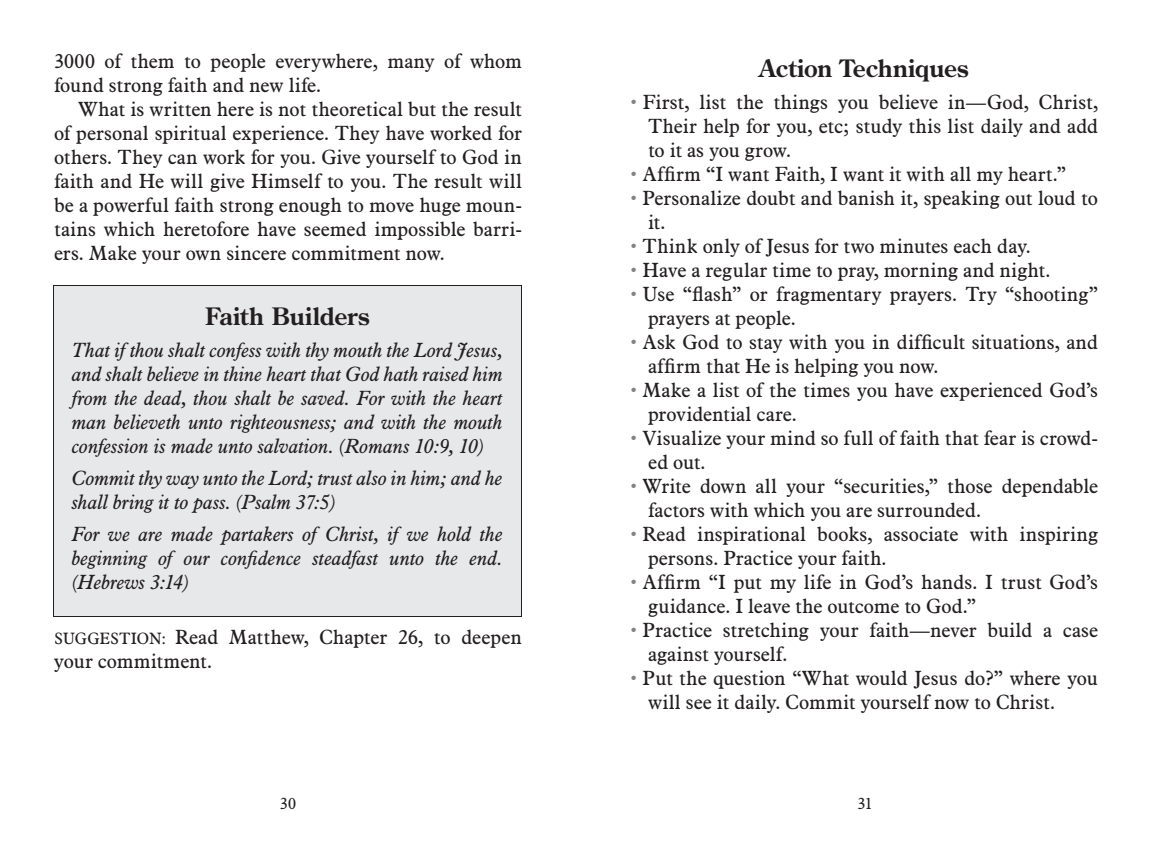
<style>
.page{position:relative;width:1152px;height:864px;background:#fff}
.page>*{position:absolute;margin:0;border:0;box-sizing:border-box;transform-origin:0 0}
.t1{font:700 24px "Century Old Style";letter-spacing:-.005em;color:#231f20}
.t2{font:20px/24px "Aldine 721 BT";color:#231f20}
.t3{font:italic 20px/24px "Aldine 721 BT";color:#231f20;text-align:justify}
.t4{font:16px "Aldine 721 BT";color:#231f20}
.s1{font-size:16px}
.s2{font-family:"Helvetica";color:#808285}
</style>
<div class="page">
<div style="left:53px;top:286px;width:468px;height:331px;background:#e7e8e9"></div>
<div style="left:53px;top:285px;width:469px;height:332px;border:1px solid #231f20"></div>
<p class="t2" style="left:54px;top:51px;width:470px">3000 of them to people everywhere, many of whom</p>
<p class="t2" style="left:54px;top:75px;width:269px">found strong faith and new life.</p>
<p class="t2" style="left:78px;top:99px;width:445px">What is written here is not theoretical but the result</p>
<p class="t2" style="left:54px;top:123px;width:470px">of personal spiritual experience. They have worked for</p>
<p class="t2" style="left:54px;top:147px;width:469px">others. They can work for you. Give yourself to God in</p>
<p class="t2" style="left:54px;top:171px;width:470px">faith and he will give himself to you. The result will</p>
<p class="t2" style="left:54px;top:195px;width:469px">be a powerful faith strong enough to move huge moun-</p>
<p class="t2" style="left:54px;top:219px;width:470px">tains which heretofore have seemed impossible barri-</p>
<p class="t2" style="left:54px;top:243px;width:392px">ers. Make your own sincere commitment now.</p>
<p class="t1" style="left:205px;top:307px;width:166px">Faith Builders</p>
<p class="t3" style="left:72px;top:340px;width:433px">That if thou shalt confess with thy mouth the Lord Jesus, and shalt believe in thine heart that God hath raised him from the dead, thou shalt be saved. For with the heart man believeth unto righteousness; and with the mouth confession is made unto salvation. (Romans 10:9, 10)</p>
<p class="t3" style="left:72px;top:468px;width:432px">Commit thy way unto the Lord; trust also in him; and he shall bring it to pass. (Psalm 37:5)</p>
<p class="t3" style="left:72px;top:524px;width:433px">For we are made partakers of Christ, if we hold the beginning of our confidence steadfast unto the end. (Hebrews 3:14)</p>
<p class="t2" style="left:54px;top:627px;width:469px"><span class="s1">SuGGESTION:</span> Read Matthew, Chapter 26, to deepen your commitment.</p>
<p class="t4" style="left:280px;top:797px;width:18px">30</p>
<p class="t1" style="left:759px;top:59px;width:211px">Action Techniques</p>
<p class="t2" style="left:648px;top:92px;width:452px;text-align:justify;text-indent:-18px"><span class="s2">•</span> First, list the things you believe in—God, Christ, Their help for you, etc; study this list daily and add to it as you grow.</p>
<p class="t2" style="left:630px;top:164px;width:438px"><span class="s2">•</span> Affirm “I want Faith, I want it with all my heart.”</p>
<p class="t2" style="left:648px;top:188px;width:452px;text-indent:-18px"><span class="s2">•</span> Personalize doubt and banish it, speaking out loud to it.</p>
<p class="t2" style="left:630px;top:236px;width:402px"><span class="s2">•</span> Think only of Jesus for two minutes each day.</p>
<p class="t2" style="left:630px;top:260px;width:422px"><span class="s2">•</span> have a regular time to pray, morning and night.</p>
<p class="t2" style="left:648px;top:284px;width:451px;text-indent:-18px"><span class="s2">•</span> use “flash” or fragmentary prayers. Try “shooting” prayers at people.</p>
<p class="t2" style="left:648px;top:332px;width:451px;text-indent:-18px"><span class="s2">•</span> Ask God to stay with you in difficult situations, and affirm that he is helping you now.</p>
<p class="t2" style="left:648px;top:380px;width:451px;text-indent:-18px"><span class="s2">•</span> Make a list of the times you have experienced God’s providential care.</p>
<p class="t2" style="left:648px;top:428px;width:451px;text-indent:-18px"><span class="s2">•</span> Visualize your mind so full of faith that fear is crowd&shy;ed out.</p>
<p class="t2" style="left:648px;top:476px;width:451px;text-indent:-18px"><span class="s2">•</span> Write down all your “securities,” those dependable factors with which you are surrounded.</p>
<p class="t2" style="left:648px;top:524px;width:451px;text-indent:-18px"><span class="s2">•</span> Read inspirational books, associate with inspiring persons. Practice your faith.</p>
<p class="t2" style="left:648px;top:572px;width:452px;text-indent:-18px"><span class="s2">•</span> Affirm “I put my life in God’s hands. I trust God’s guidance. I leave the outcome to God.”</p>
<p class="t2" style="left:648px;top:620px;width:451px;text-indent:-18px"><span class="s2">•</span> Practice stretching your faith—never build a case against yourself.</p>
<p class="t2" style="left:648px;top:668px;width:451px;text-indent:-18px"><span class="s2">•</span> Put the question “What would Jesus do?” where you will see it daily. Commit yourself now to Christ.</p>
<p class="t4" style="left:858px;top:797px;width:17px">31</p>
</div>
